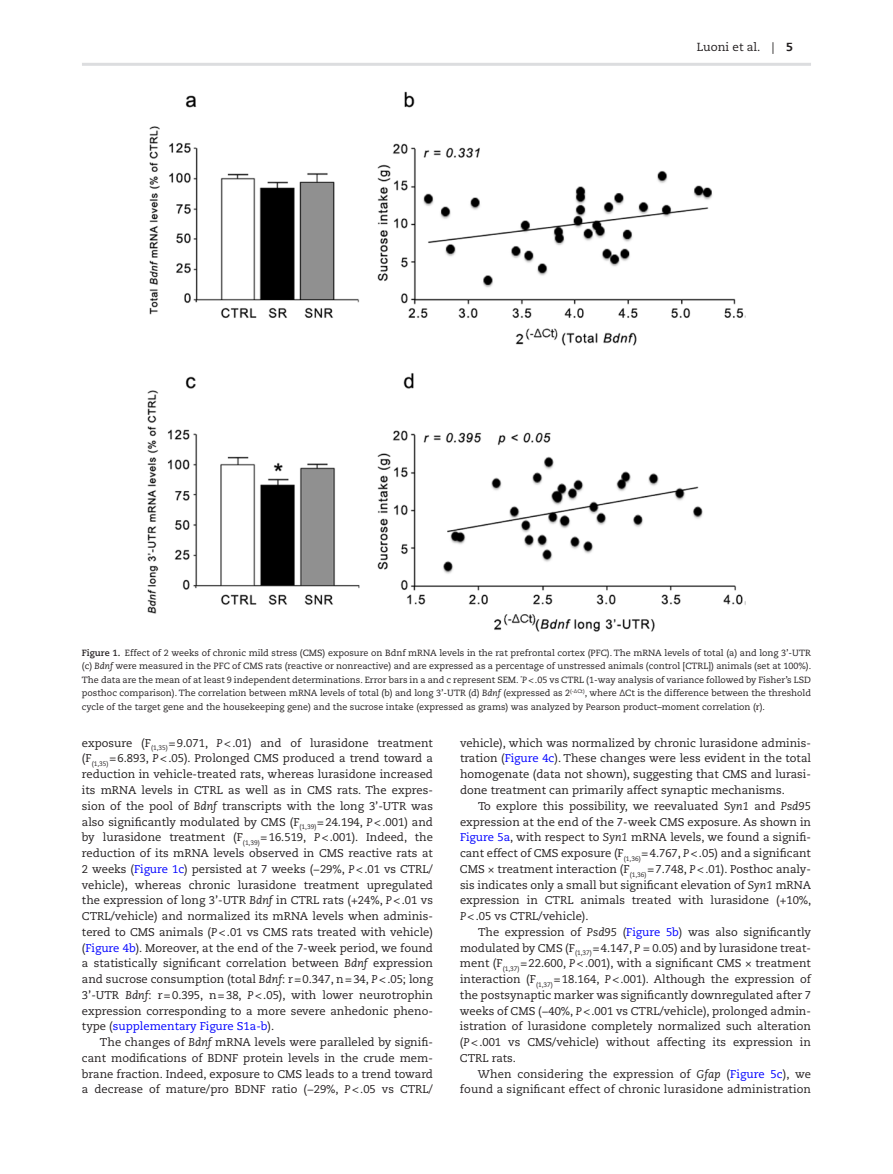
<style>
.page{position:relative;width:893px;height:1174px;background:#fff}
.page>*{position:absolute;margin:0;border:0;box-sizing:border-box;transform-origin:0 0}
.t1{font:11.7px "Caecilia LT Std";color:#231f20}
.t2{font:11.25px/15.8px "Caecilia LT Std";color:#231f20;text-align:justify}
.t3{font:9px/13.5px "Caecilia LT Std";color:#231f20;text-align:justify}
.s1{font-weight:800}
.s2{font-weight:700}
.s3{font-style:italic}
.s4{color:#00f}
</style>
<div class="page">
<hr style="left:82px;top:63px;width:729px;height:3px;background:#dcdddf">
<img style="left:148px;top:91px;width:597px;height:540px">
<p class="t1" style="left:697px;top:40px;width:98px">Luoni et al. | <span class="s1">5</span></p>
<p class="t3" style="left:82px;top:646px;width:731px"><span class="s2">Figure 1.</span> Effect of 2 weeks of chronic mild stress (CMS) exposure on Bdnf mRNA levels in the rat prefrontal cortex (PFC). The mRNA levels of total (a) and long 3’-UTR (c) <span class="s3">Bdnf</span> were measured in the PFC of CMS rats (reactive or nonreactive) and are expressed as a percentage of unstressed animals (control [CTRL]) animals (set at 100%).<br>The data are the mean of at least 9 independent determinations. Error bars in a and c represent SEM. <sup>*</sup><span class="s3">P</span>&lt;.05 vs CTRL (1-way analysis of variance followed by Fisher’s LSD posthoc comparison). The correlation between mRNA levels of total (b) and long 3’-UTR (d) <span class="s3">Bdnf</span> (expressed as 2<sup>(-ΔCt)</sup>, where ΔCt is the difference between the threshold cycle of the target gene and the housekeeping gene) and the sucrose intake (expressed as grams) was analyzed by Pearson product–moment correlation (r).</p>
<p class="t2" style="left:82px;top:735px;width:353px">exposure (F<sub>(1,35)</sub>=9.071, <span class="s3">P</span>&lt;.01) and of lurasidone treatment (F<sub>(1,35)</sub>=6.893, <span class="s3">P</span>&lt;.05). Prolonged CMS produced a trend toward a reduction in vehicle-treated rats, whereas lurasidone increased its mRNA levels in CTRL as well as in CMS rats. The expres&shy;sion of the pool of <span class="s3">Bdnf</span> transcripts with the long 3’-UTR was also significantly modulated by CMS (F<sub>(1,39)</sub>=24.194, <span class="s3">P</span>&lt;.001) and by lurasidone treatment (F<sub>(1,39)</sub>=16.519, <span class="s3">P</span>&lt;.001). Indeed, the reduction of its mRNA levels observed in CMS reactive rats at 2 weeks (<span class="s4">Figure 1c</span>) persisted at 7 weeks (−29%, <span class="s3">P</span>&lt;.01 vs CTRL/ vehicle), whereas chronic lurasidone treatment upregulated the expression of long 3’-UTR <span class="s3">Bdnf</span> in CTRL rats (+24%, <span class="s3">P</span>&lt;.01 vs CTRL/vehicle) and normalized its mRNA levels when adminis&shy;tered to CMS animals (<span class="s3">P</span>&lt;.01 vs CMS rats treated with vehicle) (<span class="s4">Figure 4b</span>). Moreover, at the end of the 7-week period, we found a statistically significant correlation between <span class="s3">Bdnf</span> expression and sucrose consumption (total <span class="s3">Bdnf</span>: r=0.347, n=34, <span class="s3">P</span>&lt;.05; long 3’-UTR <span class="s3">Bdnf</span>: r=0.395, n=38, <span class="s3">P</span>&lt;.05), with lower neurotrophin expression corresponding to a more severe anhedonic pheno&shy;type (<span class="s4">supplementary Figure S1a-b</span>).</p>
<p class="t2" style="left:82px;top:1034px;width:353px;text-indent:18px">The changes of <span class="s3">Bdnf</span> mRNA levels were paralleled by signifi&shy;cant modifications of BDNF protein levels in the crude mem&shy;brane fraction. Indeed, exposure to CMS leads to a trend toward a decrease of mature/pro BDNF ratio (−29%, <span class="s3">P</span>&lt;.05 vs CTRL/</p>
<p class="t2" style="left:460px;top:735px;width:352px">vehicle), which was normalized by chronic lurasidone adminis&shy;tration (<span class="s4">Figure 4c</span>). These changes were less evident in the total homogenate (data not shown), suggesting that CMS and lurasi&shy;done treatment can primarily affect synaptic mechanisms.</p>
<p class="t2" style="left:460px;top:798px;width:353px;text-indent:18px">To explore this possibility, we reevaluated <span class="s3">Syn1</span> and <span class="s3">Psd95 </span>expression at the end of the 7-week CMS exposure. As shown in <span class="s4">Figure 5a</span>, with respect to <span class="s3">Syn1</span> mRNA levels, we found a signifi&shy;cant effect of CMS exposure (F<sub>(1,36)</sub>=4.767, <span class="s3">P</span>&lt;.05) and a significant CMS × treatment interaction (F<sub>(1,36)</sub>=7.748, <span class="s3">P</span>&lt;.01). Posthoc analy&shy;sis indicates only a small but significant elevation of <span class="s3">Syn1</span> mRNA expression in CTRL animals treated with lurasidone (+10%, <span class="s3">P</span>&lt;.05 vs CTRL/vehicle).</p>
<p class="t2" style="left:460px;top:924px;width:353px;text-indent:18px">The expression of <span class="s3">Psd95</span> (<span class="s4">Figure 5b</span>) was also significantly modulated by CMS (F<sub>(1,37)</sub>=4.147, <span class="s3">P</span> = 0.05) and by lurasidone treat&shy;ment (F<sub>(1,37)</sub>=22.600, <span class="s3">P</span>&lt;.001), with a significant CMS × treatment interaction (F<sub>(1,37)</sub>=18.164, <span class="s3">P</span>&lt;.001). Although the expression of the postsynaptic marker was significantly downregulated after 7 weeks of CMS (−40%, <span class="s3">P</span>&lt;.001 vs CTRL/vehicle), prolonged admin&shy;istration of lurasidone completely normalized such alteration (<span class="s3">P</span>&lt;.001 vs CMS/vehicle) without affecting its expression in CTRL rats.</p>
<p class="t2" style="left:460px;top:1066px;width:353px;text-align:right">When considering the expression of <span class="s3">Gfap</span> (<span class="s4">Figure 5c</span>), we found a significant effect of chronic lurasidone administration</p>
</div>
